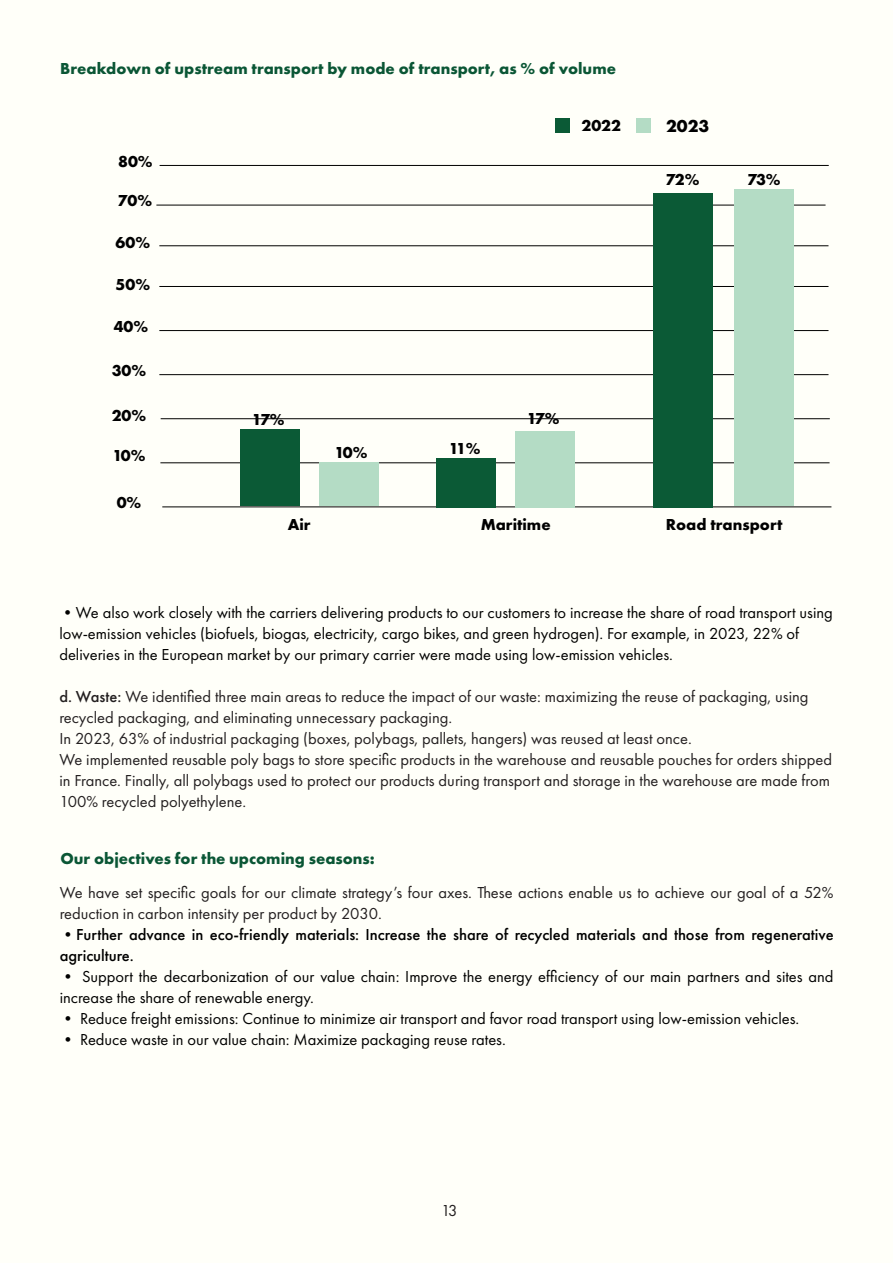
<style>
.page{position:relative;width:893px;height:1263px;background:#fffff9}
.page>*{position:absolute;margin:0;border:0;box-sizing:border-box;transform-origin:0 0}
.t1{font:700 18px "Futura PT";color:#000001}
.t2{font:16.5px/21px "Futura PT";color:#231f20}
.t3{font:16.5px/21px "Futura PT";color:#000}
.t4{font:500 16.5px/21px "Futura PT";color:#000}
.t5{font:700 16.5px "Futura PT";color:#0a5635}
.t6{font:700 16.5px "Futura PT";color:#000001}
.s1{font-weight:500}
</style>
<div class="page">
<hr style="left:160px;top:165px;width:669px;height:1px;background:#000">
<hr style="left:156px;top:205px;width:669px;height:1px;background:#000">
<hr style="left:159px;top:245px;width:669px;height:1px;background:#000">
<hr style="left:159px;top:286px;width:669px;height:1px;background:#000">
<hr style="left:159px;top:330px;width:669px;height:1px;background:#000">
<hr style="left:159px;top:374px;width:669px;height:1px;background:#000">
<hr style="left:161px;top:418px;width:669px;height:1px;background:#000">
<hr style="left:160px;top:462px;width:670px;height:1px;background:#000">
<hr style="left:162px;top:506px;width:669px;height:1px;background:#000">
<div style="left:240px;top:430px;width:59px;height:76px;background:#0b5a36"></div>
<div style="left:319px;top:462px;width:59px;height:44px;background:#b4dcc5"></div>
<div style="left:436px;top:459px;width:59px;height:49px;background:#0b5a36"></div>
<div style="left:516px;top:431px;width:59px;height:77px;background:#b4dcc5"></div>
<div style="left:734px;top:190px;width:59px;height:316px;background:#b4dcc5"></div>
<div style="left:654px;top:194px;width:59px;height:314px;background:#0b5a36"></div>
<div style="left:555px;top:118px;width:14px;height:14px;background:#0b5a36"></div>
<div style="left:637px;top:118px;width:14px;height:14px;background:#b4dcc5"></div>
<p class="t5" style="left:60px;top:58px;width:557px">Breakdown of upstream transport by mode of transport, as % of volume</p>
<p class="t6" style="left:118px;top:151px;width:36px">80%</p>
<p class="t6" style="left:118px;top:190px;width:36px">70%</p>
<p class="t6" style="left:116px;top:231px;width:36px">60%</p>
<p class="t6" style="left:116px;top:274px;width:36px">50%</p>
<p class="t6" style="left:114px;top:316px;width:36px">40%</p>
<p class="t6" style="left:112px;top:360px;width:36px">30%</p>
<p class="t6" style="left:112px;top:405px;width:36px">20%</p>
<p class="t6" style="left:112px;top:444px;width:35px">10%</p>
<p class="t6" style="left:117px;top:492px;width:26px">0%</p>
<p class="t6" style="left:581px;top:114px;width:41px">2022</p>
<p class="t1" style="left:666px;top:114px;width:45px">2023</p>
<p class="t6" style="left:252px;top:409px;width:34px">17%</p>
<p class="t6" style="left:334px;top:442px;width:35px">10%</p>
<p class="t6" style="left:449px;top:438px;width:33px">11%</p>
<p class="t6" style="left:527px;top:408px;width:34px">17%</p>
<p class="t6" style="left:666px;top:169px;width:35px">72%</p>
<p class="t6" style="left:747px;top:169px;width:35px">73%</p>
<p class="t6" style="left:288px;top:514px;width:24px">Air</p>
<p class="t6" style="left:481px;top:514px;width:72px">Maritime</p>
<p class="t6" style="left:666px;top:514px;width:118px">Road transport</p>
<p class="t3" style="left:59px;top:602px;width:775px"><span class="s1">•</span>We also work closely with the carriers delivering products to our customers to increase the share of road transport using low-emission vehicles (biofuels, biogas, electricity, cargo bikes, and green hydrogen). For example, in 2023, 22% of deliveries in the European market by our primary carrier were made using low-emission vehicles.</p>
<p class="t2" style="left:59px;top:686px;width:751px"><span class="s1">d. Waste:</span> We identified three main areas to reduce the impact of our waste: maximizing the reuse of packaging, using recycled packaging, and eliminating unnecessary packaging.</p>
<p class="t2" style="left:59px;top:728px;width:634px">In 2023, 63% of industrial packaging (boxes, polybags, pallets, hangers) was reused at least once.</p>
<p class="t2" style="left:59px;top:749px;width:774px">We implemented reusable poly bags to store specific products in the warehouse and reusable pouches for orders shipped in France. Finally, all polybags used to protect our products during transport and storage in the warehouse are made from<br>100% recycled polyethylene.</p>
<p class="t5" style="left:60px;top:848px;width:316px">Our objectives for the upcoming seasons:</p>
<p class="t2" style="left:60px;top:881px;width:775px">We have set specific goals for our climate strategy’s four axes. These actions enable us to achieve our goal of a 52% reduction in carbon intensity per product by 2030.</p>
<p class="t4" style="left:60px;top:924px;width:775px">•Further advance in eco-friendly materials: Increase the share of recycled materials and those from regenerative agriculture.</p>
<p class="t3" style="left:60px;top:965px;width:775px"><span class="s1">•</span> Support the decarbonization of our value chain: Improve the energy efficiency of our main partners and sites and increase the share of renewable energy.</p>
<p class="t3" style="left:60px;top:1007px;width:741px"><span class="s1">•</span> Reduce freight emissions: Continue to minimize air transport and favor road transport using low-emission vehicles.</p>
<p class="t3" style="left:60px;top:1029px;width:448px"><span class="s1">•</span> Reduce waste in our value chain: Maximize packaging reuse rates.</p>
<p class="t2" style="left:441px;top:1200px;width:18px">13</p>
</div>
